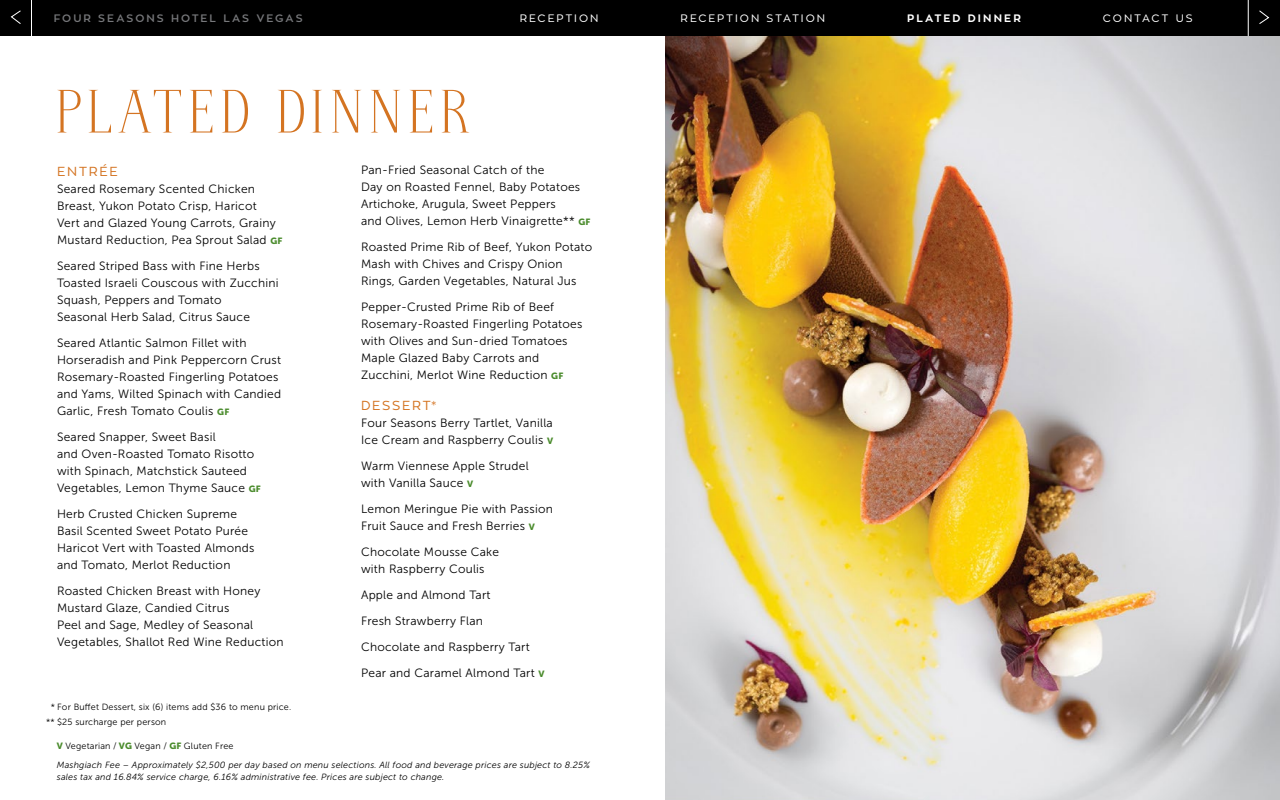
<style>
.page{position:relative;width:1280px;height:800px;background:#fff}
.page>*{position:absolute;margin:0;border:0;box-sizing:border-box;transform-origin:0 0}
.t1{font:300 70px "Spirequal";letter-spacing:.065em;color:#d47422}
.t2{font:13px "Zona Pro";letter-spacing:.125em;color:#d47422}
.t3{font:12px/17px "Museo Sans 300";letter-spacing:.02em;color:#000}
.t4{font:10.8px "Zona Pro";letter-spacing:.17em;color:#fff}
.t5{font:600 10.8px "Zona Pro";letter-spacing:.19em;color:#77787b}
.t6{font:700 10.8px "Zona Pro";letter-spacing:.195em;color:#fff}
.t7{font:italic 9px/18.8px "Museo Sans 300";letter-spacing:.02em;color:#000}
.t8{font:9px/15.3px "Museo Sans 300";letter-spacing:.02em;color:#000}
.s1{font-family:"Museo Sans 900";font-size:9px;color:#4a8b2c}
.s2{font-family:"Museo Sans 900";font-style:normal;color:#4a8b2c}
.s3{font-style:normal}
</style>
<div class="page">
<img style="left:666px;top:36px;width:614px;height:764px">
<div style="left:0;top:0;width:1280px;height:36px;background:#000"></div>
<svg style="left:1259px;top:10px;width:11px;height:14px"></svg>
<hr style="left:1248px;top:0;width:1px;height:36px;background:#fff">
<svg style="left:10px;top:10px;width:11px;height:14px"></svg>
<hr style="left:31px;top:0;width:1px;height:36px;background:#fff">
<p class="t5" style="left:54px;top:12px;width:250px">FOUR SEASONS HOTEL LAS VEGAS</p>
<p class="t4" style="left:520px;top:12px;width:80px">RECEPTION</p>
<p class="t4" style="left:681px;top:12px;width:146px">RECEPTION STATION</p>
<p class="t6" style="left:907px;top:12px;width:115px">PLATED DINNER</p>
<p class="t4" style="left:1103px;top:12px;width:91px">CONTACT US</p>
<h1 class="t1" style="left:57px;top:74px;width:416px">PLATED DINNER</h1>
<p class="t2" style="left:57px;top:163px;width:62px">ENTRÉE</p>
<p class="t3" style="left:57px;top:180px;width:227px">Seared Rosemary Scented Chicken Breast, Yukon Potato Crisp, Haricot Vert and Glazed Young Carrots, Grainy Mustard Reduction, Pea Sprout Salad <span class="s1">GF</span></p>
<p class="t3" style="left:57px;top:257px;width:223px">Seared Striped Bass with Fine Herbs Toasted Israeli Couscous with Zucchini Squash, Peppers and Tomato<br>Seasonal Herb Salad, Citrus Sauce</p>
<p class="t3" style="left:57px;top:334px;width:226px">Seared Atlantic Salmon Fillet with Horseradish and Pink Peppercorn Crust Rosemary-Roasted Fingerling Potatoes and Yams, Wilted Spinach with Candied Garlic, Fresh Tomato Coulis <span class="s1">GF</span></p>
<p class="t3" style="left:57px;top:428px;width:205px">Seared Snapper, Sweet Basil<br>and Oven-Roasted Tomato Risotto with Spinach, Matchstick Sauteed<br>Vegetables, Lemon Thyme Sauce <span class="s1">GF</span></p>
<p class="t3" style="left:57px;top:505px;width:199px">Herb Crusted Chicken Supreme<br>Basil Scented Sweet Potato Purée<br>Haricot Vert with Toasted Almonds and Tomato, Merlot Reduction</p>
<p class="t3" style="left:57px;top:582px;width:228px">Roasted Chicken Breast with Honey Mustard Glaze, Candied Citrus<br>Peel and Sage, Medley of Seasonal Vegetables, Shallot Red Wine Reduction</p>
<p class="t8" style="left:46px;top:700px;width:247px;text-indent:4px">* For Buffet Dessert, six (6) items add $36 to menu price. ** $25 surcharge per person</p>
<p class="t3" style="left:361px;top:162px;width:231px">Pan-Fried Seasonal Catch of the<br>Day on Roasted Fennel, Baby Potatoes Artichoke, Arugula, Sweet Peppers<br>and Olives, Lemon Herb Vinaigrette** <span class="s1">GF</span></p>
<p class="t3" style="left:361px;top:239px;width:233px">Roasted Prime Rib of Beef, Yukon Potato<br>Mash with Chives and Crispy Onion<br>Rings, Garden Vegetables, Natural Jus</p>
<p class="t3" style="left:361px;top:299px;width:223px">Pepper-Crusted Prime Rib of Beef Rosemary-Roasted Fingerling Potatoes with Olives and Sun-dried Tomatoes Maple Glazed Baby Carrots and Zucchini, Merlot Wine Reduction <span class="s1">GF</span></p>
<p class="t2" style="left:361px;top:397px;width:77px">DESSERT*</p>
<p class="t3" style="left:361px;top:414px;width:194px">Four Seasons Berry Tartlet, Vanilla<br>Ice Cream and Raspberry Coulis <span class="s1">V</span></p>
<p class="t3" style="left:361px;top:457px;width:169px">Warm Viennese Apple Strudel with Vanilla Sauce <span class="s1">V</span></p>
<p class="t3" style="left:361px;top:500px;width:193px">Lemon Meringue Pie with Passion<br>Fruit Sauce and Fresh Berries <span class="s1">V</span></p>
<p class="t3" style="left:361px;top:543px;width:140px">Chocolate Mousse Cake with Raspberry Coulis</p>
<p class="t3" style="left:361px;top:582px;width:185px;line-height:26px">Apple and Almond Tart<br>Fresh Strawberry Flan<br>Chocolate and Raspberry Tart<br>Pear and Caramel Almond Tart <span class="s1">V</span></p>
<p class="t7" style="left:57px;top:737px;width:535px"><span class="s2">V</span> <span class="s3">Vegetarian /</span> <span class="s2">VG</span> <span class="s3">Vegan /</span> <span class="s2">GF</span> <span class="s3">Gluten Free<br></span>Mashgiach Fee – Approximately $2,500 per day based on menu selections. All food and beverage prices are subject to 8.25%</p>
<p class="t7" style="left:57px;top:768px;width:389px">sales tax and 16.84% service charge, 6.16% administrative fee. Prices are subject to change.</p>
</div>
